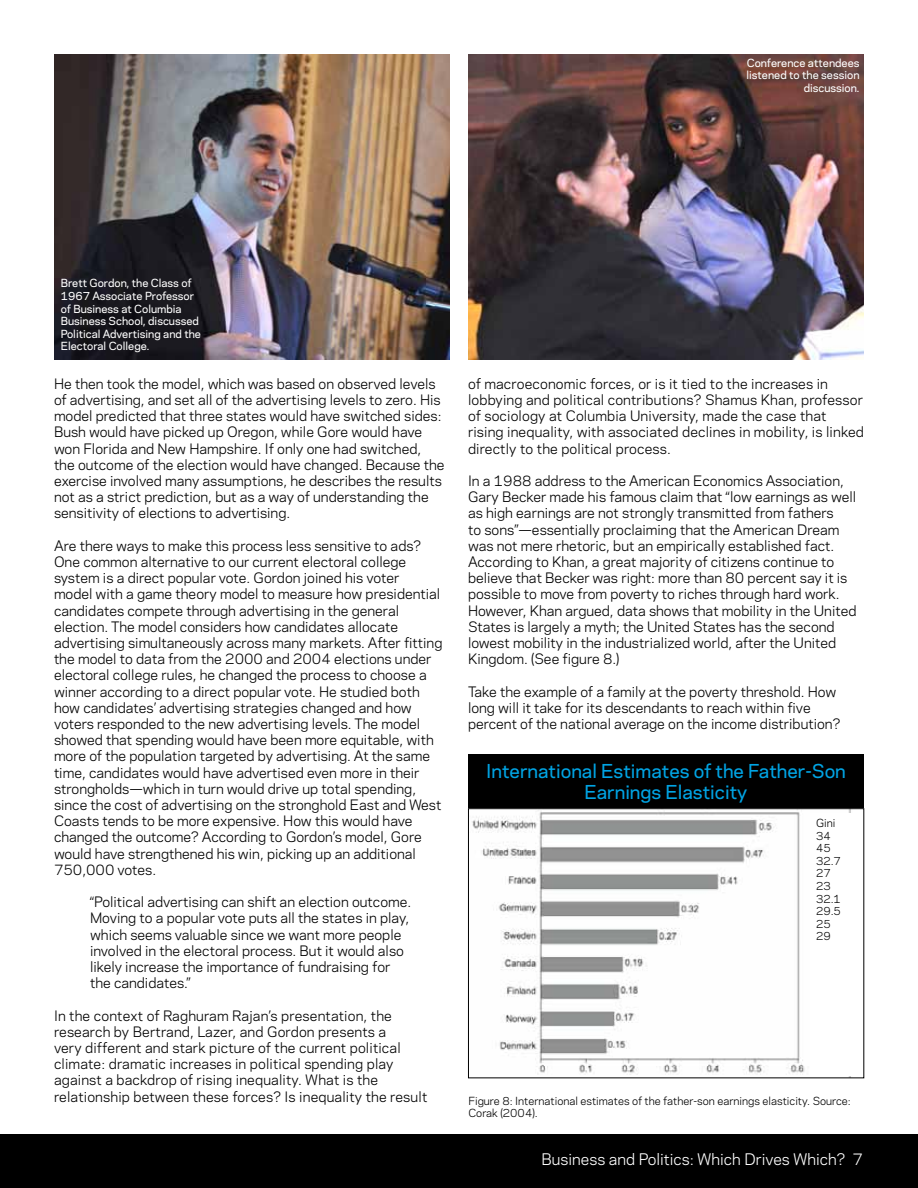
<style>
.page{position:relative;width:918px;height:1188px;background:#fff}
.page>*{position:absolute;margin:0;border:0;box-sizing:border-box;transform-origin:0 0}
.t1{font:500 18px/21.6px "Galaxie Polaris";color:#00a4e4;text-align:center}
.t2{font:15px "Galaxie Polaris";color:#fff}
.t3{font:13.5px/16.2px "Galaxie Polaris";color:#000}
.t4{font:500 10.5px/12.6px "Galaxie Polaris";color:#fff;text-align:right}
.t5{font:10.5px/12.6px "Galaxie Polaris";color:#000}
</style>
<div class="page">
<div style="left:0;top:1135px;width:918px;height:53px;background:#000"></div>
<img style="left:468px;top:54px;width:396px;height:306px">
<img style="left:472px;top:810px;width:379px;height:265px">
<div style="left:468px;top:808px;width:396px;height:270px;border:1px solid #000"></div>
<div style="left:468px;top:754px;width:396px;height:54px;background:#000"></div>
<div style="left:810px;top:813px;width:51px;height:263px;background:#fff"></div>
<img style="left:54px;top:54px;width:396px;height:306px">
<p class="t4" style="left:747px;top:56px;width:115px">Conference attendees listened to the session discussion.</p>
<p class="t4" style="left:61px;top:277px;width:142px;text-align:left">Brett Gordon, the Class of<br>1967 Associate Professor of Business at Columbia<br>Business School, discussed<br>Political Advertising and the<br>Electoral College.</p>
<p class="t3" style="left:54px;top:375px;width:392px">He then took the model, which was based on observed levels of advertising, and set all of the advertising levels to zero. His model predicted that three states would have switched sides:<br>Bush would have picked up Oregon, while Gore would have won Florida and New Hampshire. If only one had switched, the outcome of the election would have changed. Because the exercise involved many assumptions, he describes the results not as a strict prediction, but as a way of understanding the sensitivity of elections to advertising.</p>
<p class="t3" style="left:54px;top:537px;width:390px">Are there ways to make this process less sensitive to ads?<br>One common alternative to our current electoral college system is a direct popular vote. Gordon joined his voter<br>model with a game theory model to measure how presidential candidates compete through advertising in the general election. The model considers how candidates allocate advertising simultaneously across many markets. After fitting the model to data from the 2000 and 2004 elections under electoral college rules, he changed the process to choose a winner according to a direct popular vote. He studied both how candidates’ advertising strategies changed and how voters responded to the new advertising levels. The model showed that spending would have been more equitable, with more of the population targeted by advertising. At the same time, candidates would have advertised even more in their strongholds—which in turn would drive up total spending, since the cost of advertising on the stronghold East and West Coasts tends to be more expensive. How this would have changed the outcome? According to Gordon’s model, Gore would have strengthened his win, picking up an additional 750,000 votes.</p>
<p class="t3" style="left:90px;top:893px;width:323px">“Political advertising can shift an election outcome.<br>Moving to a popular vote puts all the states in play, which seems valuable since we want more people involved in the electoral process. But it would also likely increase the importance of fundraising for the candidates.”</p>
<p class="t3" style="left:54px;top:1007px;width:375px">In the context of Raghuram Rajan’s presentation, the research by Bertrand, Lazer, and Gordon presents a<br>very different and stark picture of the current political climate: dramatic increases in political spending play against a backdrop of rising inequality. What is the relationship between these forces? Is inequality the result</p>
<p class="t3" style="left:468px;top:375px;width:398px">of macroeconomic forces, or is it tied to the increases in lobbying and political contributions? Shamus Khan, professor of sociology at Columbia University, made the case that rising inequality, with associated declines in mobility, is linked directly to the political process.</p>
<p class="t3" style="left:468px;top:472px;width:390px">In a 1988 address to the American Economics Association, Gary Becker made his famous claim that “low earnings as well as high earnings are not strongly transmitted from fathers<br>to sons”—essentially proclaiming that the American Dream was not mere rhetoric, but an empirically established fact.<br>According to Khan, a great majority of citizens continue to believe that Becker was right: more than 80 percent say it is possible to move from poverty to riches through hard work.<br>However, Khan argued, data shows that mobility in the United States is largely a myth; the United States has the second lowest mobility in the industrialized world, after the United Kingdom. (See figure 8.)</p>
<p class="t3" style="left:468px;top:683px;width:374px">Take the example of a family at the poverty threshold. How long will it take for its descendants to reach within five percent of the national average on the income distribution?</p>
<h1 class="t1" style="left:486px;top:760px;width:361px">International Estimates of the Father-Son<br>Earnings Elasticity</h1>
<p class="t5" style="left:816px;top:816px;width:26px">Gini<br>34<br>45<br>32.7<br>27<br>23<br>32.1<br>29.5<br>25<br>29</p>
<p class="t5" style="left:468px;top:1094px;width:384px">Figure 8: International estimates of the father-son earnings elasticity. Source:<br>Corak (2004).</p>
<p class="t2" style="left:542px;top:1150px;width:323px">Business and Politics: Which Drives Which? 7</p>
</div>
